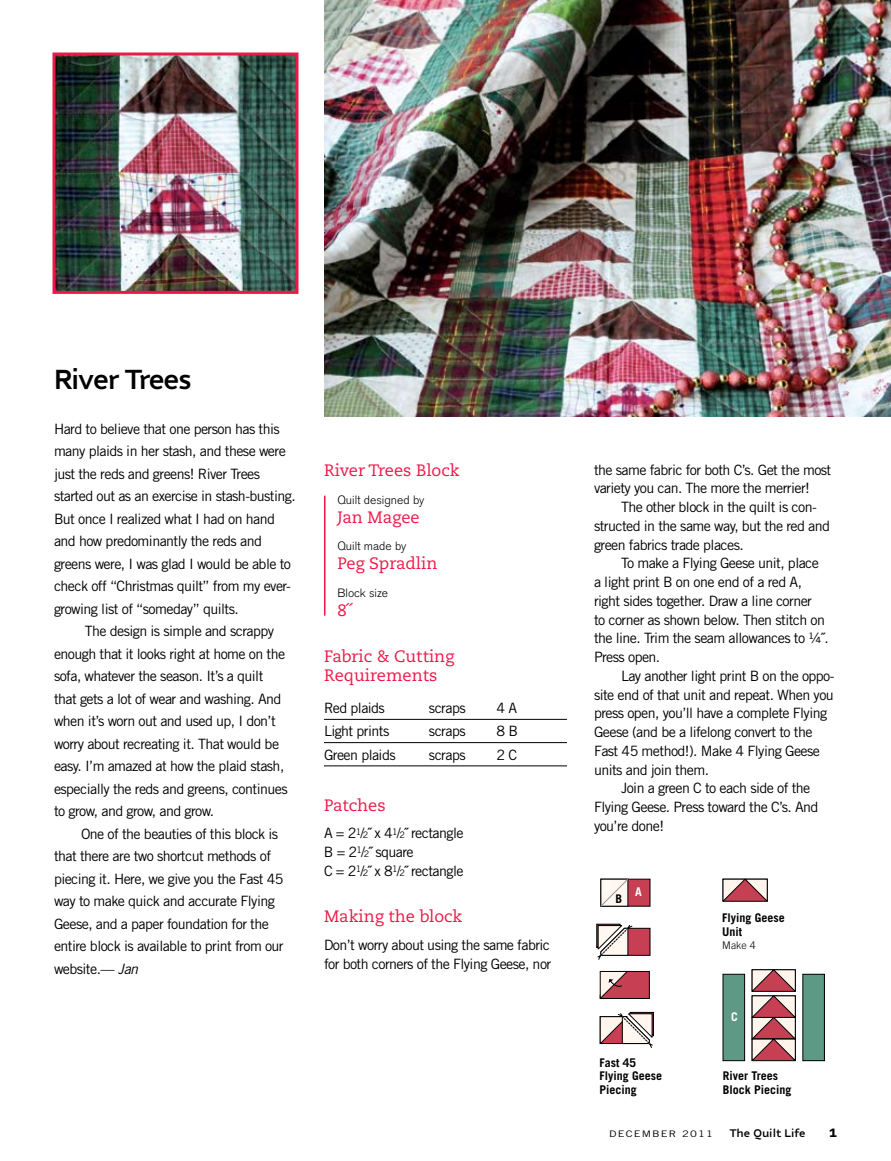
<style>
.page{position:relative;width:891px;height:1161px;background:#fff}
.page>*{position:absolute;margin:0;border:0;box-sizing:border-box;transform-origin:0 0}
.t1{font:600 30px "Nubian";letter-spacing:-.04em;color:#000}
.t2{font:600 18px "Nubian";color:#000}
.t3{font:16.5px/18.8px "Caecilia LT Std";color:#ed1847}
.t4{font:14.25px/18.8px "Trade Gothic";letter-spacing:-.04em;color:#000}
.t5{font:700 12px/13.5px "Trade Gothic";color:#000}
.t6{font:300 12px "Akzidenz Grotesk BE";color:#000}
.t7{font:600 12px "Nubian";color:#000}
.t8{font:700 12px "Trade Gothic";color:#fff}
.t9{font:300 10.5px "Trade Gothic";color:#000}
.t10{font:9px "Trade Gothic";letter-spacing:.1em;color:#000;scale:1.25 1}
.s1{font-style:italic}
.s2{font-size:9px}
</style>
<div class="page">
<img style="left:56px;top:56px;width:238px;height:234px">
<div style="left:52px;top:52px;width:246px;height:242px;border:3px solid #ed1847"></div>
<hr style="left:324px;top:719px;width:243px;height:1px;background:#000">
<hr style="left:324px;top:742px;width:243px;height:1px;background:#000">
<hr style="left:324px;top:766px;width:243px;height:1px;background:#000">
<hr style="left:324px;top:496px;width:2px;height:120px;background:#ed1847">
<div style="left:803px;top:974px;width:21px;height:87px;background:#5d9984"></div>
<div style="left:802px;top:974px;width:23px;height:87px;border:1px solid #000"></div>
<div style="left:723px;top:974px;width:22px;height:87px;background:#5d9984;border:1px solid #000"></div>
<svg style="left:751px;top:969px;width:45px;height:93px"></svg>
<svg style="left:722px;top:878px;width:46px;height:24px"></svg>
<svg style="left:596px;top:879px;width:55px;height:81px"></svg>
<svg style="left:599px;top:1012px;width:55px;height:36px"></svg>
<svg style="left:599px;top:970px;width:51px;height:29px"></svg>
<img style="left:324px;top:0;width:567px;height:417px">
<h1 class="t1" style="left:54px;top:361px;width:139px">River Trees</h1>
<p class="t4" style="left:54px;top:419px;width:227px">Hard to believe that one person has this</p>
<p class="t4" style="left:54px;top:441px;width:233px">many plaids in her stash, and these were</p>
<p class="t4" style="left:54px;top:464px;width:208px">just the reds and greens! River Trees</p>
<p class="t4" style="left:54px;top:486px;width:243px">started out as an exercise in stash-busting.</p>
<p class="t4" style="left:54px;top:509px;width:223px">But once I realized what I had on hand</p>
<p class="t4" style="left:54px;top:531px;width:210px">and how predominantly the reds and</p>
<p class="t4" style="left:54px;top:554px;width:239px">greens were, I was glad I would be able to</p>
<p class="t4" style="left:54px;top:576px;width:239px">check off “Christmas quilt” from my ever-</p>
<p class="t4" style="left:54px;top:599px;width:186px">growing list of “someday” quilts.</p>
<p class="t4" style="left:85px;top:621px;width:191px">The design is simple and scrappy</p>
<p class="t4" style="left:54px;top:644px;width:233px">enough that it looks right at home on the</p>
<p class="t4" style="left:54px;top:666px;width:211px">sofa, whatever the season. It’s a quilt</p>
<p class="t4" style="left:54px;top:689px;width:229px">that gets a lot of wear and washing. And</p>
<p class="t4" style="left:54px;top:711px;width:223px">when it’s worn out and used up, I don’t</p>
<p class="t4" style="left:54px;top:734px;width:227px">worry about recreating it. That would be</p>
<p class="t4" style="left:54px;top:756px;width:232px">easy. I’m amazed at how the plaid stash,</p>
<p class="t4" style="left:54px;top:779px;width:235px">especially the reds and greens, continues</p>
<p class="t4" style="left:54px;top:801px;width:162px">to grow, and grow, and grow.</p>
<p class="t4" style="left:81px;top:824px;width:199px">One of the beauties of this block is</p>
<p class="t4" style="left:54px;top:846px;width:219px">that there are two shortcut methods of</p>
<p class="t4" style="left:54px;top:869px;width:231px">piecing it. Here, we give you the Fast 45</p>
<p class="t4" style="left:54px;top:891px;width:222px">way to make quick and accurate Flying</p>
<p class="t4" style="left:54px;top:914px;width:216px">Geese, and a paper foundation for the</p>
<p class="t4" style="left:54px;top:936px;width:231px">entire block is available to print from our</p>
<p class="t4" style="left:54px;top:959px;width:86px">website.— <span class="s1">Jan</span></p>
<p class="t3" style="left:324px;top:461px;width:137px">River Trees Block</p>
<p class="t6" style="left:338px;top:493px;width:88px">Quilt designed by</p>
<p class="t3" style="left:338px;top:508px;width:84px">Jan Magee</p>
<p class="t6" style="left:338px;top:540px;width:70px">Quilt made by</p>
<p class="t3" style="left:338px;top:554px;width:101px">Peg Spradlin</p>
<p class="t6" style="left:338px;top:586px;width:52px">Block size</p>
<p class="t3" style="left:338px;top:601px;width:16px">8˝</p>
<p class="t3" style="left:324px;top:647px;width:132px">Fabric &amp; Cutting<br>Requirements</p>
<p class="t4" style="left:324px;top:699px;width:62px">Red plaids</p>
<p class="t4" style="left:429px;top:699px;width:38px">scraps</p>
<p class="t4" style="left:496px;top:699px;width:22px">4 A</p>
<p class="t4" style="left:324px;top:722px;width:67px">Light prints</p>
<p class="t4" style="left:429px;top:722px;width:38px">scraps</p>
<p class="t4" style="left:496px;top:722px;width:23px">8 B</p>
<p class="t4" style="left:324px;top:745px;width:73px">Green plaids</p>
<p class="t4" style="left:429px;top:745px;width:38px">scraps</p>
<p class="t4" style="left:496px;top:745px;width:22px">2 C</p>
<p class="t3" style="left:324px;top:796px;width:63px">Patches</p>
<p class="t4" style="left:324px;top:824px;width:141px">A = 2<sup>1</sup>/<span class="s2">2</span>˝ x 4<sup>1</sup>/<span class="s2">2</span>˝ rectangle<br>B = 2<sup>1</sup>/<span class="s2">2</span>˝ square<br>C = 2<sup>1</sup>/<span class="s2">2</span>˝ x 8<sup>1</sup>/<span class="s2">2</span>˝ rectangle</p>
<p class="t3" style="left:324px;top:908px;width:140px">Making the block</p>
<p class="t4" style="left:324px;top:936px;width:229px">Don’t worry about using the same fabric for both corners of the Flying Geese, nor</p>
<p class="t4" style="left:594px;top:460px;width:239px">the same fabric for both C’s. Get the most variety you can. The more the merrier!</p>
<p class="t4" style="left:594px;top:497px;width:238px;text-indent:27px">The other block in the quilt is con&shy;structed in the same way, but the red and green fabrics trade places.</p>
<p class="t4" style="left:594px;top:554px;width:236px;text-indent:27px">To make a Flying Geese unit, place a light print B on one end of a red A, right sides together. Draw a line corner<br>to corner as shown below. Then stitch on the line. Trim the seam allowances to ¼˝.<br>Press open.</p>
<p class="t4" style="left:621px;top:666px;width:215px">Lay another light print B on the oppo-</p>
<p class="t4" style="left:594px;top:685px;width:241px">site end of that unit and repeat. When you</p>
<p class="t4" style="left:594px;top:704px;width:235px">press open, you’ll have a complete Flying</p>
<p class="t4" style="left:594px;top:722px;width:220px">Geese (and be a lifelong convert to the</p>
<p class="t4" style="left:594px;top:741px;width:228px">Fast 45 method!). Make 4 Flying Geese</p>
<p class="t4" style="left:594px;top:760px;width:117px">units and join them.</p>
<p class="t4" style="left:621px;top:779px;width:191px">Join a green C to each side of the</p>
<p class="t4" style="left:594px;top:797px;width:226px">Flying Geese. Press toward the C’s. And</p>
<p class="t4" style="left:594px;top:816px;width:72px">you’re done!</p>
<p class="t5" style="left:616px;top:892px;width:8px">B</p>
<p class="t8" style="left:635px;top:885px;width:8px">A</p>
<p class="t5" style="left:600px;top:1055px;width:64px">Fast 45<br>Flying Geese<br>Piecing</p>
<p class="t5" style="left:722px;top:911px;width:64px">Flying Geese<br>Unit</p>
<p class="t9" style="left:722px;top:939px;width:35px">Make 4</p>
<p class="t8" style="left:731px;top:1009px;width:8px">C</p>
<p class="t5" style="left:723px;top:1069px;width:70px">River Trees<br>Block Piecing</p>
<p class="t10" style="left:609px;top:1128px;width:85px">DECEMBER 2011</p>
<p class="t7" style="left:730px;top:1126px;width:77px">The Quilt Life</p>
<p class="t2" style="left:829px;top:1121px;width:10px">1</p>
</div>
